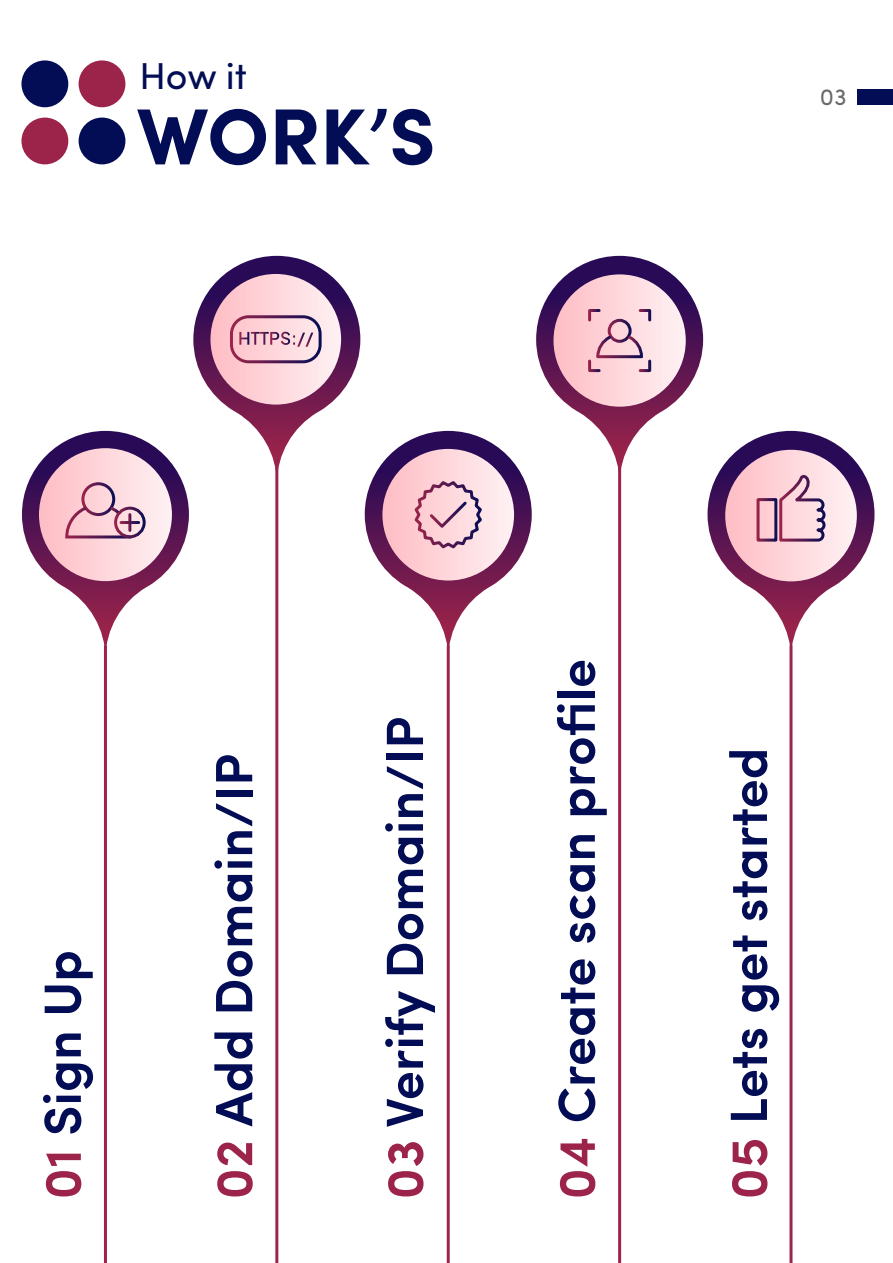
<style>
.page{position:relative;width:893px;height:1263px;background:#fff}
.page>*{position:absolute;margin:0;border:0;box-sizing:border-box;transform-origin:0 0}
.t1{font:700 79.65px "Sofia Pro";color:#030d55}
.t2{font:600 52.5px "Sofia Pro";color:#030d55}
.t3{font:37.5px "Sofia Pro";color:#030d55}
.t4{font:23.55px "Sofia Pro";color:#6b6b6b}
.s1{color:#9c244a}
</style>
<div class="page">
<div style="left:79px;top:118px;width:46px;height:46px;background:#030d55;border-radius:50%"></div>
<div style="left:21px;top:60px;width:47px;height:47px;background:#030d55;border-radius:50%"></div>
<div style="left:79px;top:60px;width:46px;height:47px;background:#9c244a;border-radius:50%"></div>
<div style="left:21px;top:118px;width:47px;height:46px;background:#9c244a;border-radius:50%"></div>
<svg style="left:22px;top:256px;width:852px;height:403px"></svg>
<hr style="left:104px;top:645px;width:3px;height:618px;background:#9c244a">
<hr style="left:447px;top:645px;width:3px;height:618px;background:#9c244a">
<hr style="left:789px;top:645px;width:3px;height:618px;background:#9c244a">
<hr style="left:275px;top:466px;width:3px;height:797px;background:#9c244a">
<hr style="left:618px;top:466px;width:3px;height:797px;background:#9c244a">
<div style="left:857px;top:89px;width:36px;height:16px;background:#030d55"></div>
<p class="t3" style="left:140px;top:48px;width:109px">How it</p>
<h1 class="t1" style="left:137px;top:76px;width:300px">WORK’S</h1>
<p class="t4" style="left:820px;top:79px;width:28px">03</p>
<p class="t2" style="left:23px;top:1199px;width:251px;rotate:-90deg"><span class="s1">01</span> Sign Up</p>
<p class="t2" style="left:194px;top:1199px;width:447px;rotate:-90deg"><span class="s1">02</span> Add Domain/IP</p>
<p class="t2" style="left:365px;top:1199px;width:484px;rotate:-90deg"><span class="s1">03</span> Verify Domain/IP</p>
<p class="t2" style="left:537px;top:1199px;width:542px;rotate:-90deg"><span class="s1">04</span> Create scan profile</p>
<p class="t2" style="left:709px;top:1199px;width:454px;rotate:-90deg"><span class="s1">05</span> Lets get started</p>
</div>
